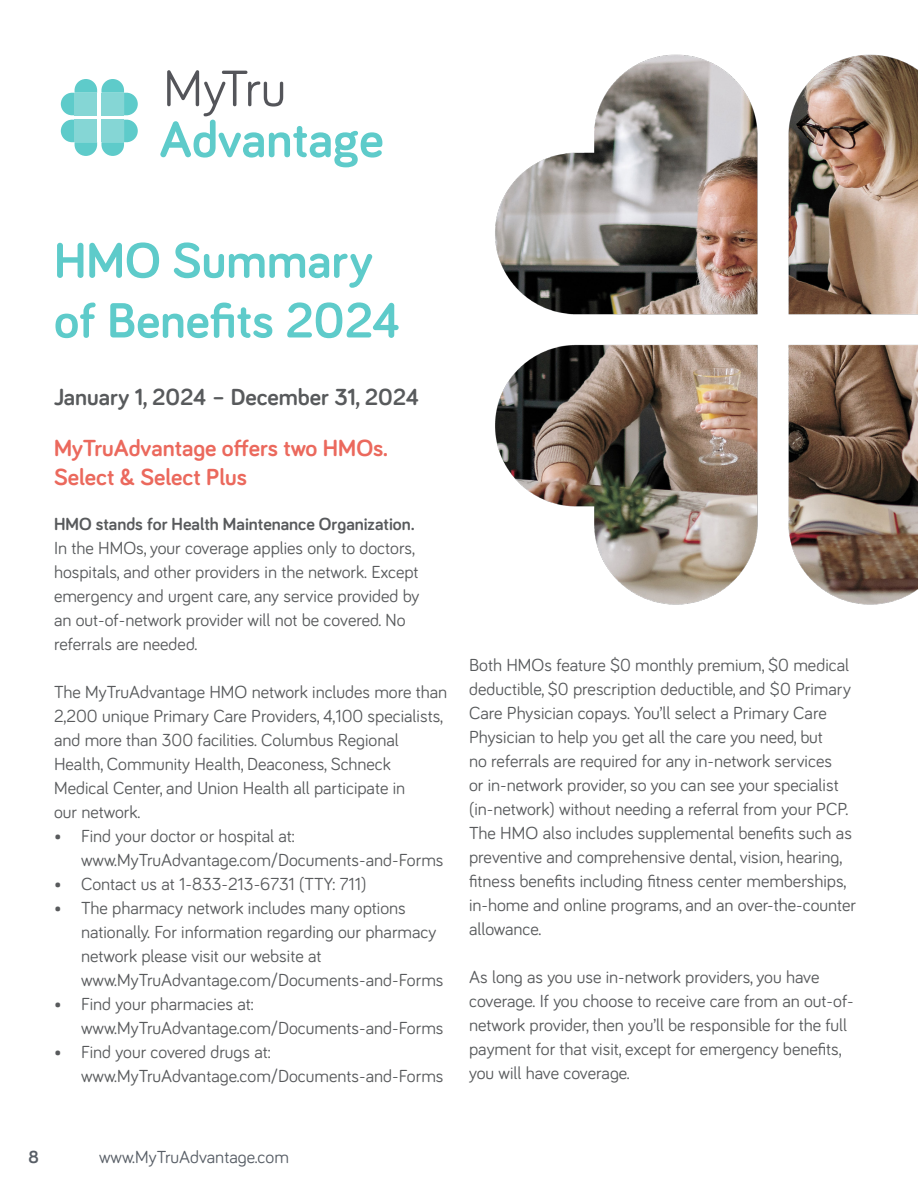
<style>
.page{position:relative;width:918px;height:1188px;background:#fff}
.page>*{position:absolute;margin:0;border:0;box-sizing:border-box;transform-origin:0 0}
.t1{font:700 51px/60px "Bariol";color:#5ecbca}
.t2{font:700 24px/28.8px "Bariol";color:#eb695d}
.t3{font:700 24px "Bariol";color:#585a5c}
.t4{font:18px/24px "Bariol";color:#585a5c}
.t5{font:18px "Bariol";color:#585e66}
.t6{font:700 18px "Bariol";color:#585e66}
.s1{font-weight:700}
</style>
<div class="page">
<svg style="left:160px;top:70px;width:222px;height:97px"></svg>
<svg style="left:61px;top:79px;width:77px;height:77px"></svg>
<div style="left:75px;top:93px;width:22px;height:22px;background:#85d6d5"></div>
<div style="left:75px;top:120px;width:22px;height:22px;background:#85d6d5"></div>
<div style="left:101px;top:93px;width:23px;height:22px;background:#85d6d5"></div>
<div style="left:101px;top:120px;width:23px;height:22px;background:#85d6d5"></div>
<img style="left:495px;top:54px;width:423px;height:551px">
<h2 class="t1" style="left:54px;top:229px;width:347px">HMO Summary of Benefits 2024</h2>
<p class="t3" style="left:54px;top:381px;width:366px">January 1, 2024 – December 31, 2024</p>
<p class="t2" style="left:54px;top:432px;width:336px">MyTruAdvantage offers two HMOs.<br>Select &amp; Select Plus</p>
<p class="t4" style="left:54px;top:511px;width:367px"><span class="s1">HMO stands for Health Maintenance Organization.<br></span>In the HMOs, your coverage applies only to doctors, hospitals, and other providers in the network. Except emergency and urgent care, any service provided by an out-of-network provider will not be covered. No referrals are needed.</p>
<p class="t4" style="left:54px;top:679px;width:395px">The MyTruAdvantage HMO network includes more than 2,200 unique Primary Care Providers, 4,100 specialists, and more than 300 facilities. Columbus Regional Health, Community Health, Deaconess, Schneck Medical Center, and Union Health all participate in<br>our network.</p>
<p class="t4" style="left:81px;top:823px;width:364px;text-indent:-27px">• Find your doctor or hospital at: www.MyTruAdvantage.com/Documents-and-Forms</p>
<p class="t4" style="left:54px;top:871px;width:314px">• Contact us at 1-833-213-6731 (TTY: 711)</p>
<p class="t4" style="left:81px;top:895px;width:364px;text-indent:-27px">• The pharmacy network includes many options nationally. For information regarding our pharmacy network please visit our website at www.MyTruAdvantage.com/Documents-and-Forms</p>
<p class="t4" style="left:81px;top:991px;width:364px;text-indent:-27px">• Find your pharmacies at: www.MyTruAdvantage.com/Documents-and-Forms</p>
<p class="t4" style="left:81px;top:1039px;width:364px;text-indent:-27px">• Find your covered drugs at: www.MyTruAdvantage.com/Documents-and-Forms</p>
<p class="t4" style="left:469px;top:652px;width:389px">Both HMOs feature $0 monthly premium, $0 medical deductible, $0 prescription deductible, and $0 Primary Care Physician copays. You’ll select a Primary Care Physician to help you get all the care you need, but<br>no referrals are required for any in-network services<br>or in-network provider, so you can see your specialist (in-network) without needing a referral from your PCP.<br>The HMO also includes supplemental benefits such as preventive and comprehensive dental, vision, hearing, fitness benefits including fitness center memberships, in-home and online programs, and an over-the-counter allowance.</p>
<p class="t4" style="left:469px;top:964px;width:386px">As long as you use in-network providers, you have coverage. If you choose to receive care from an out-of&shy;network provider, then you’ll be responsible for the full payment for that visit, except for emergency benefits, you will have coverage.</p>
<p class="t6" style="left:29px;top:1145px;width:12px">8</p>
<p class="t5" style="left:99px;top:1145px;width:191px">www.MyTruAdvantage.com</p>
</div>
